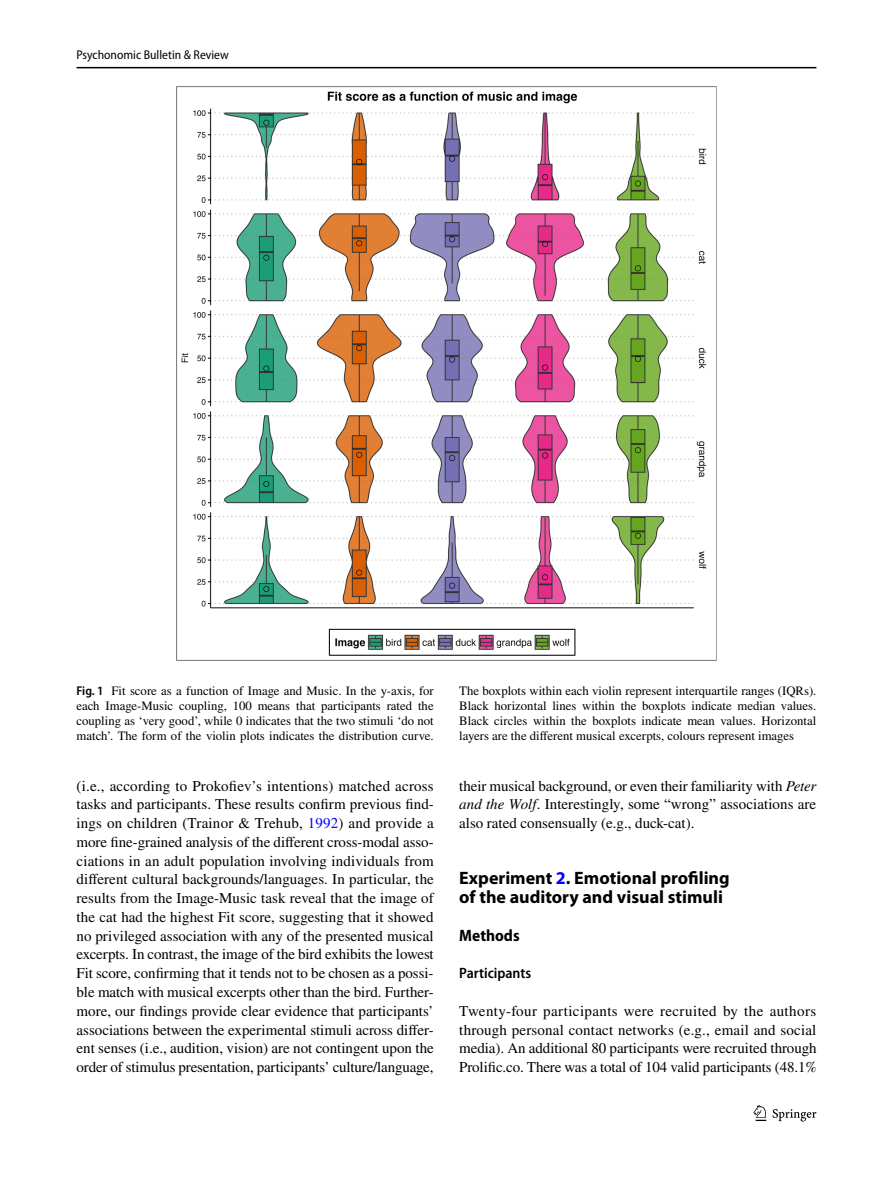
<style>
.page{position:relative;width:893px;height:1187px;background:#fff}
.page>*{position:absolute;margin:0;border:0;box-sizing:border-box;transform-origin:0 0}
.t1{font:700 18px/18.8px "Myriad Pro";color:#000}
.t2{font:700 semi-condensed 16.5px "Myriad Pro";color:#000}
.t3{font:15px/18.8px "STIX";letter-spacing:-.01em;color:#000;text-align:justify}
.t4{font:600 semi-condensed 15px "Myriad Pro";color:#000}
.t5{font:12.75px/15px "STIX";color:#000;text-align:justify}
.t6{font:semi-condensed 12.75px "Myriad Pro";color:#000}
.s1{font-family:"Myriad Pro";font-weight:600;font-stretch:semi-condensed}
.s2{color:#00f}
.s3{font-style:italic}
</style>
<div class="page">
<hr style="left:77px;top:67px;width:739px;height:1px;background:#000">
<svg style="left:753px;top:1105px;width:13px;height:15px"></svg>
<svg style="left:773px;top:1109px;width:43px;height:12px"></svg>
<img style="left:176px;top:87px;width:540px;height:573px">
<p class="t6" style="left:77px;top:48px;width:154px">Psychonomic Bulletin &amp; Review</p>
<p class="t5" style="left:77px;top:684px;width:359px"><span class="s1">Fig. 1</span> Fit score as a function of Image and Music. In the y-axis, for each Image-Music coupling, 100 means that participants rated the coupling as ‘very good’, while 0 indicates that the two stimuli ‘do not match’. The form of the violin plots indicates the distribution curve.</p>
<p class="t5" style="left:459px;top:684px;width:359px">The boxplots within each violin represent interquartile ranges (IQRs).<br>Black horizontal lines within the boxplots indicate median values.<br>Black circles within the boxplots indicate mean values. Horizontal layers are the different musical excerpts, colours represent images</p>
<p class="t3" style="left:77px;top:777px;width:359px">(i.e., according to Prokofiev’s intentions) matched across tasks and participants. These results confirm previous find&shy;ings on children (Trainor &amp; Trehub, <span class="s2">1992</span>) and provide a more fine-grained analysis of the different cross-modal asso&shy;ciations in an adult population involving individuals from different cultural backgrounds/languages. In particular, the results from the Image-Music task reveal that the image of the cat had the highest Fit score, suggesting that it showed no privileged association with any of the presented musical excerpts. In contrast, the image of the bird exhibits the lowest Fit score, confirming that it tends not to be chosen as a possi&shy;ble match with musical excerpts other than the bird. Further&shy;more, our findings provide clear evidence that participants’ associations between the experimental stimuli across differ&shy;ent senses (i.e., audition, vision) are not contingent upon the order of stimulus presentation, participants’ culture/language,</p>
<p class="t3" style="left:459px;top:777px;width:359px">their musical background, or even their familiarity with <span class="s3">Peter and the Wolf</span>. Interestingly, some “wrong” associations are also rated consensually (e.g., duck-cat).</p>
<p class="t1" style="left:459px;top:868px;width:272px">Experiment <span class="s2">2</span>. Emotional profiling of the auditory and visual stimuli</p>
<p class="t2" style="left:459px;top:925px;width:62px">Methods</p>
<p class="t4" style="left:459px;top:964px;width:73px">Participants</p>
<p class="t3" style="left:459px;top:1002px;width:359px">Twenty-four participants were recruited by the authors through personal contact networks (e.g., email and social media). An additional 80 participants were recruited through Prolific.co. There was a total of 104 valid participants (48.1%</p>
</div>
